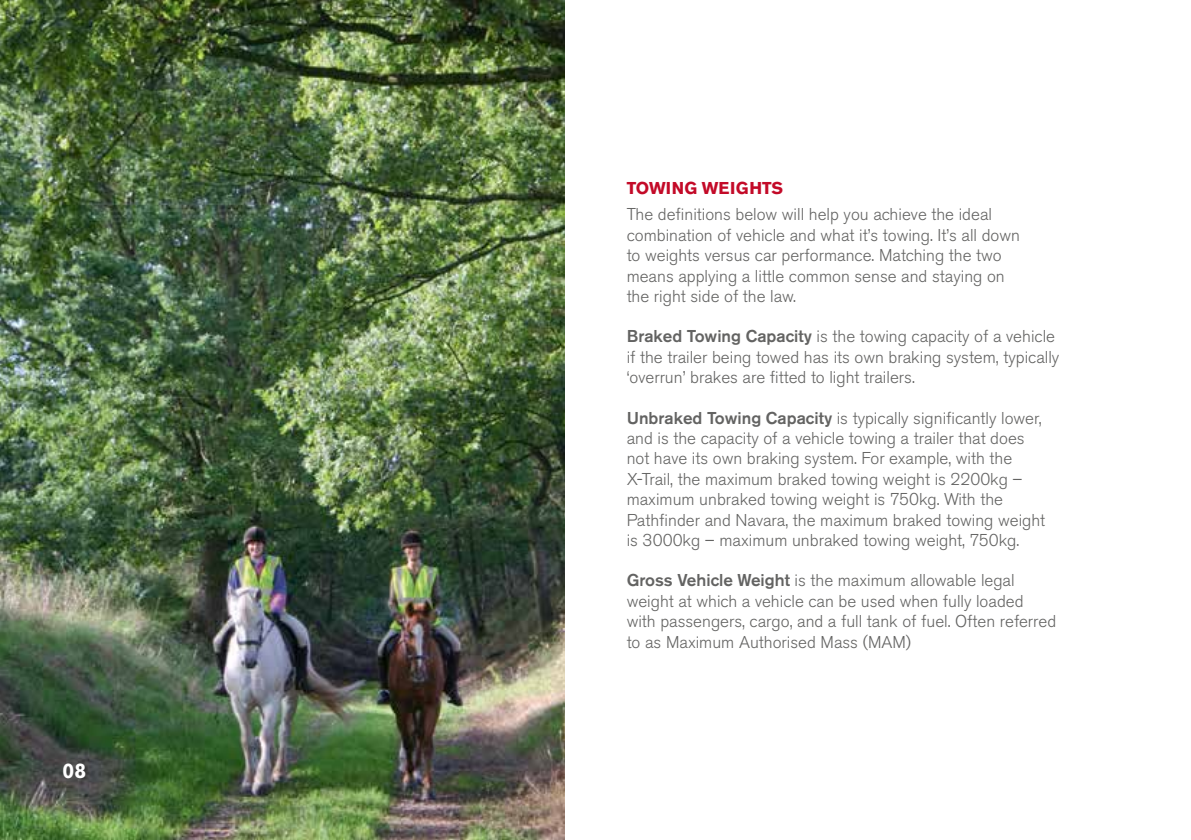
<style>
.page{position:relative;width:1191px;height:840px;background:#fff}
.page>*{position:absolute;margin:0;border:0;box-sizing:border-box;transform-origin:0 0}
.t1{font:700 21px "Akzidenz Grotesk BE";color:#fff}
.t2{font:300 17px/20.4px "Akzidenz Grotesk BE";color:#636362}
.t3{font:700 17px "Akzidenz Grotesk BE";letter-spacing:.02em;color:#c30a28}
.s1{font-weight:500}
</style>
<div class="page">
<img style="left:0;top:0;width:564px;height:839px">
<p class="t1" style="left:62px;top:757px;width:26px">08</p>
<p class="t3" style="left:626px;top:178px;width:14px">TOW</p>
<p class="t3" style="left:665px;top:178px;width:118px">ING WEIGHTS</p>
<p class="t2" style="left:626px;top:204px;width:395px">The definitions below will help you achieve the ideal combination of vehicle and what it’s towing. It’s all down to weights versus car performance. Matching the two means applying a little common sense and staying on the right side of the law.</p>
<p class="t2" style="left:626px;top:326px;width:434px"><span class="s1">Braked Towing Capacity</span> is the towing capacity of a vehicle if the trailer being towed has its own braking system, typically ‘overrun’ brakes are fitted to light trailers.</p>
<p class="t2" style="left:626px;top:407px;width:420px"><span class="s1">Unbraked Towing Capacity</span> is typically significantly lower, and is the capacity of a vehicle towing a trailer that does not have its own braking system. For example, with the X-Trail, the maximum braked towing weight is 2200kg – maximum unbraked towing weight is 750kg. With the Pathfinder and Navara, the maximum braked towing weight is 3000kg – maximum unbraked towing weight, 750kg.</p>
<p class="t2" style="left:626px;top:570px;width:431px"><span class="s1">Gross Vehicle Weight</span> is the maximum allowable legal weight at which a vehicle can be used when fully loaded with passengers, cargo, and a full tank of fuel. Often referred to as Maximum Authorised Mass (MAM)</p>
</div>
